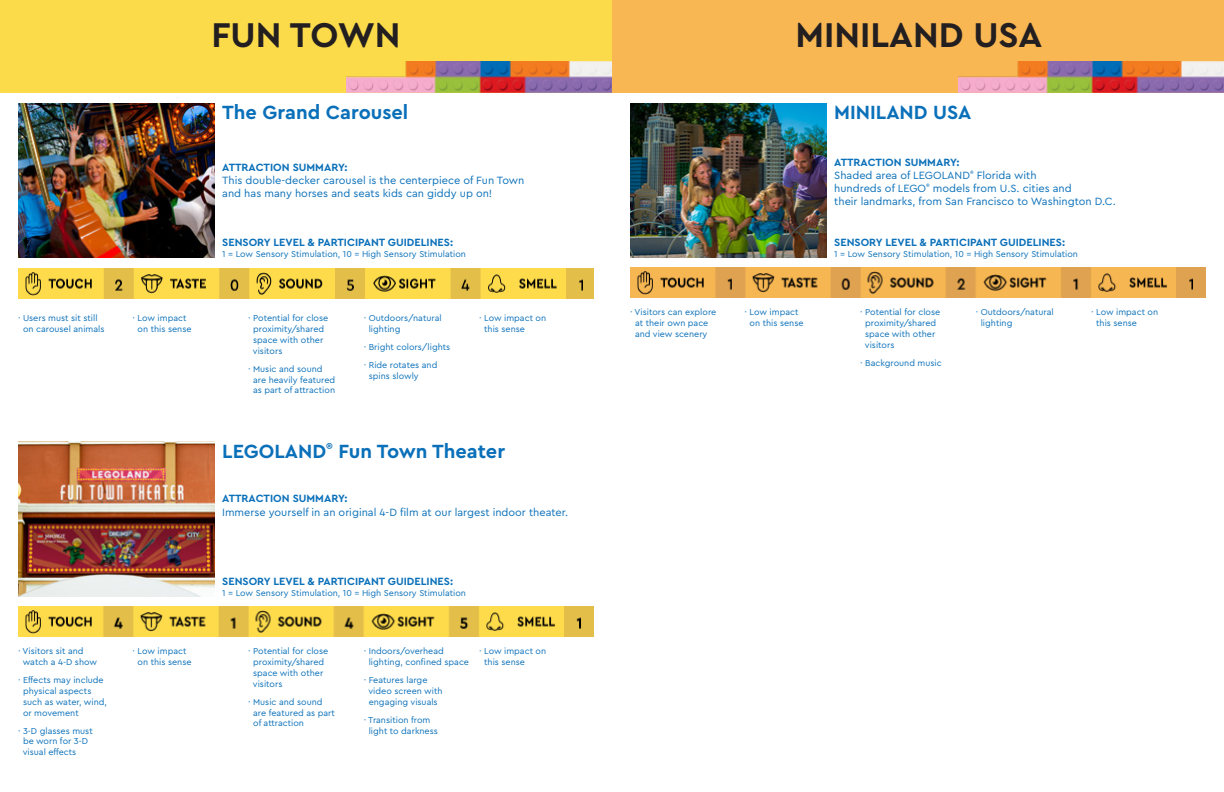
<style>
.page{position:relative;width:1224px;height:792px;background:#fff}
.page>*{position:absolute;margin:0;border:0;box-sizing:border-box;transform-origin:0 0}
.t1{font:700 36px "Cera Pro";color:#231f20}
.t2{font:700 20px "Cera Pro";color:#0a70b9}
.t3{font:11px "Cera Pro";color:#0a70b9}
.t4{font:700 11px "Cera Pro";color:#0a70b9}
.t5{font:9px/10.8px "Cera Pro";color:#0a70b9}
</style>
<div class="page">
<img style="left:18px;top:269px;width:576px;height:29px">
<img style="left:18px;top:607px;width:576px;height:29px">
<div style="left:0;top:0;width:630px;height:92px;background:#fcdb4b"></div>
<img style="left:18px;top:103px;width:197px;height:154px">
<img style="left:347px;top:62px;width:265px;height:30px">
<img style="left:18px;top:442px;width:197px;height:154px">
<img style="left:630px;top:268px;width:576px;height:29px">
<div style="left:612px;top:0;width:612px;height:92px;background:#f9b753"></div>
<img style="left:630px;top:103px;width:197px;height:154px">
<img style="left:959px;top:62px;width:265px;height:30px">
<p class="t5" style="left:18px;top:313px;width:81px">· Users must sit still</p>
<p class="t5" style="left:23px;top:323px;width:83px">on carousel animals</p>
<p class="t5" style="left:18px;top:645px;width:67px">· Visitors sit and</p>
<p class="t5" style="left:23px;top:656px;width:76px">watch a 4-D show</p>
<p class="t5" style="left:23px;top:674px;width:82px;text-indent:-5px">· Effects may include physical aspects</p>
<p class="t5" style="left:23px;top:696px;width:86px">such as water, wind,</p>
<p class="t5" style="left:23px;top:707px;width:57px">or movement</p>
<p class="t5" style="left:18px;top:725px;width:76px">· 3-D glasses must</p>
<p class="t5" style="left:23px;top:735px;width:67px">be worn for 3-D</p>
<p class="t5" style="left:23px;top:746px;width:55px">visual effects</p>
<p class="t5" style="left:133px;top:313px;width:55px">· Low impact</p>
<p class="t5" style="left:138px;top:323px;width:55px">on this sense</p>
<p class="t1" style="left:211px;top:11px;width:191px">FUN TOWN</p>
<p class="t2" style="left:222px;top:99px;width:188px">The Grand Carousel</p>
<p class="t4" style="left:222px;top:160px;width:127px">ATTRACTION SUMMARY:</p>
<p class="t3" style="left:222px;top:173px;width:304px">This double-decker carousel is the centerpiece of Fun Town</p>
<p class="t3" style="left:222px;top:186px;width:272px">and has many horses and seats kids can giddy up on!</p>
<p class="t4" style="left:222px;top:235px;width:232px">SENSORY LEVEL &amp; PARTICIPANT GUIDELINES:</p>
<p class="t5" style="left:222px;top:248px;width:245px">1 = Low Sensory Stimulation, 10 = High Sensory Stimulation</p>
<p class="t5" style="left:248px;top:313px;width:82px">· Potential for close</p>
<p class="t5" style="left:253px;top:323px;width:72px">proximity/shared</p>
<p class="t5" style="left:253px;top:334px;width:72px">space with other</p>
<p class="t5" style="left:253px;top:345px;width:31px">visitors</p>
<p class="t5" style="left:248px;top:363px;width:76px">· Music and sound</p>
<p class="t5" style="left:253px;top:374px;width:84px">are heavily featured</p>
<p class="t5" style="left:253px;top:385px;width:83px">as part of attraction</p>
<p class="t5" style="left:369px;top:313px;width:74px;text-indent:-5px">· Outdoors/natural lighting</p>
<p class="t5" style="left:364px;top:341px;width:88px">· Bright colors/lights</p>
<p class="t5" style="left:364px;top:359px;width:75px">· Ride rotates and</p>
<p class="t5" style="left:369px;top:370px;width:52px">spins slowly</p>
<p class="t5" style="left:479px;top:313px;width:69px">· Low impact on</p>
<p class="t5" style="left:484px;top:323px;width:42px">this sense</p>
<p class="t2" style="left:222px;top:438px;width:284px">LEGOLAND<sup>®</sup> Fun Town Theater</p>
<p class="t4" style="left:222px;top:491px;width:127px">ATTRACTION SUMMARY:</p>
<p class="t3" style="left:222px;top:505px;width:347px">Immerse yourself in an original 4-D film at our largest indoor theater.</p>
<p class="t5" style="left:133px;top:645px;width:55px">· Low impact</p>
<p class="t5" style="left:138px;top:656px;width:55px">on this sense</p>
<p class="t4" style="left:222px;top:574px;width:232px">SENSORY LEVEL &amp; PARTICIPANT GUIDELINES:</p>
<p class="t5" style="left:222px;top:587px;width:245px">1 = Low Sensory Stimulation, 10 = High Sensory Stimulation</p>
<p class="t5" style="left:248px;top:645px;width:82px">· Potential for close</p>
<p class="t5" style="left:253px;top:656px;width:72px">proximity/shared</p>
<p class="t5" style="left:253px;top:667px;width:72px">space with other</p>
<p class="t5" style="left:253px;top:678px;width:31px">visitors</p>
<p class="t5" style="left:248px;top:696px;width:76px">· Music and sound</p>
<p class="t5" style="left:253px;top:707px;width:83px">are featured as part</p>
<p class="t5" style="left:253px;top:717px;width:52px">of attraction</p>
<p class="t5" style="left:364px;top:645px;width:82px">· Indoors/overhead</p>
<p class="t5" style="left:369px;top:656px;width:102px">lighting, confined space</p>
<p class="t5" style="left:364px;top:674px;width:65px">· Features large</p>
<p class="t5" style="left:368px;top:685px;width:76px">video screen with</p>
<p class="t5" style="left:369px;top:696px;width:70px">engaging visuals</p>
<p class="t5" style="left:364px;top:714px;width:68px">· Transition from</p>
<p class="t5" style="left:369px;top:725px;width:71px">light to darkness</p>
<p class="t5" style="left:479px;top:645px;width:69px">· Low impact on</p>
<p class="t5" style="left:484px;top:656px;width:42px">this sense</p>
<p class="t5" style="left:630px;top:307px;width:88px;text-align:center">· Visitors can explore at their own pace</p>
<p class="t5" style="left:635px;top:328px;width:74px">and view scenery</p>
<p class="t1" style="left:795px;top:11px;width:248px">MINILAND USA</p>
<p class="t5" style="left:745px;top:307px;width:55px">· Low impact</p>
<p class="t5" style="left:750px;top:317px;width:55px">on this sense</p>
<p class="t2" style="left:834px;top:99px;width:139px">MINILAND USA</p>
<p class="t4" style="left:834px;top:155px;width:127px">ATTRACTION SUMMARY:</p>
<p class="t3" style="left:834px;top:168px;width:204px">Shaded area of LEGOLAND<sup>®</sup> Florida with</p>
<p class="t3" style="left:834px;top:181px;width:239px">hundreds of LEGO<sup>®</sup> models from U.S. cities and</p>
<p class="t3" style="left:834px;top:194px;width:283px">their landmarks, from San Francisco to Washington D.C.</p>
<p class="t4" style="left:834px;top:235px;width:232px">SENSORY LEVEL &amp; PARTICIPANT GUIDELINES:</p>
<p class="t5" style="left:834px;top:248px;width:245px">1 = Low Sensory Stimulation, 10 = High Sensory Stimulation</p>
<p class="t5" style="left:860px;top:307px;width:82px">· Potential for close</p>
<p class="t5" style="left:865px;top:317px;width:72px">proximity/shared</p>
<p class="t5" style="left:865px;top:328px;width:72px">space with other</p>
<p class="t5" style="left:865px;top:339px;width:31px">visitors</p>
<p class="t5" style="left:860px;top:357px;width:83px">· Background music</p>
<p class="t5" style="left:981px;top:307px;width:74px;text-indent:-5px">· Outdoors/natural lighting</p>
<p class="t5" style="left:1091px;top:307px;width:69px">· Low impact on</p>
<p class="t5" style="left:1096px;top:317px;width:42px">this sense</p>
</div>
